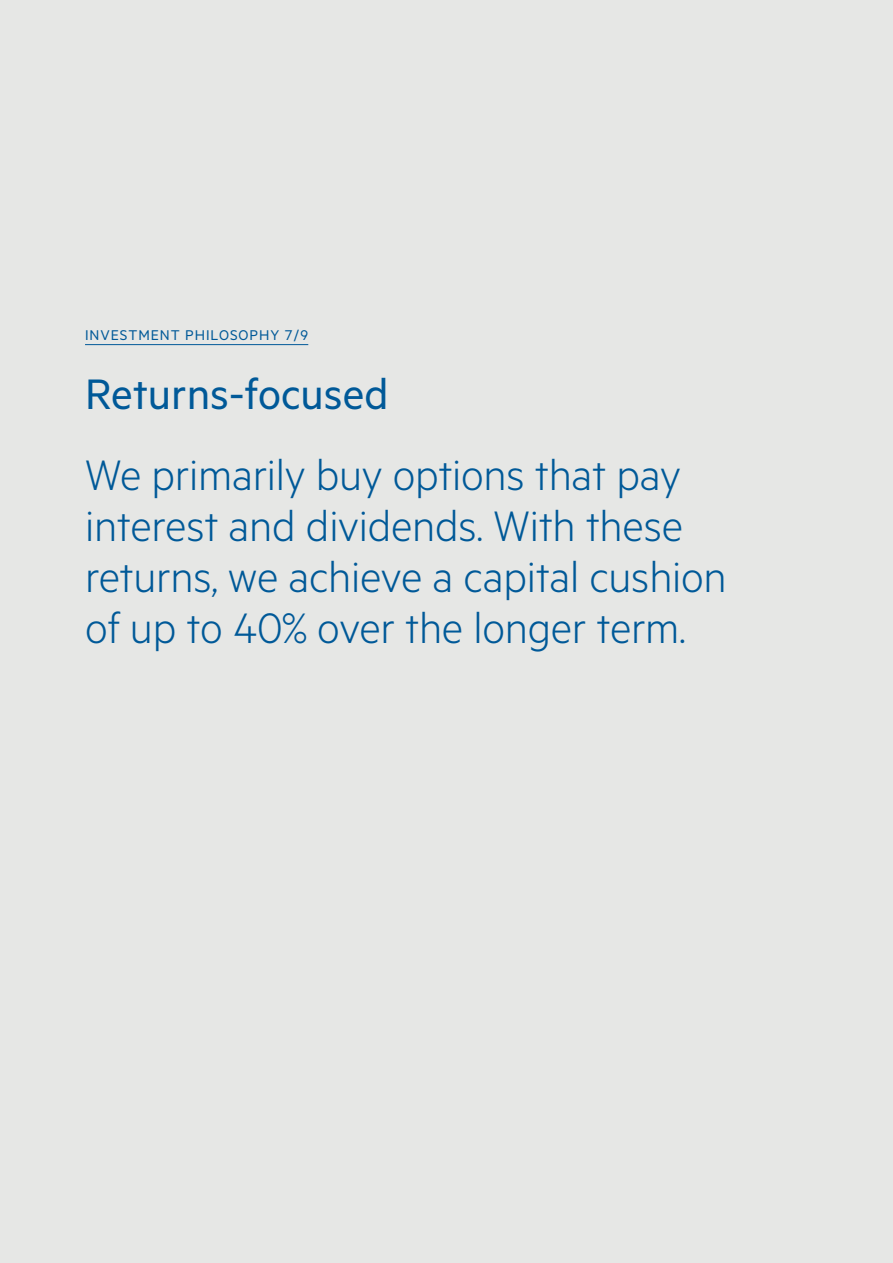
<style>
.page{position:relative;width:893px;height:1263px;background:#e6e7e5}
.page>*{position:absolute;margin:0;border:0;box-sizing:border-box;transform-origin:0 0}
.XL{font:300 48px/51px "Metric";letter-spacing:-.005em;color:#005998}
.XL_Title{font:48px "Metric";color:#005998}
.Lauftext{font:15.9px "Metric";letter-spacing:.06em;color:#005998}
</style>
<div class="page">
<hr style="left:85px;top:344px;width:223px;height:1px;background:#005998">
<p class="Lauftext" style="left:85px;top:325px;width:225px">INVESTMENT PHILOSOPHY 7/9</p>
<p class="XL_Title" style="left:85px;top:366px;width:305px">Returns-focused</p>
<p class="XL" style="left:85px;top:447px;width:597px">We primarily buy options that pay</p>
<p class="XL" style="left:85px;top:498px;width:643px">interest and dividends. With these returns, we achieve a capital cushion of up to 40% over the longer term.</p>
</div>
